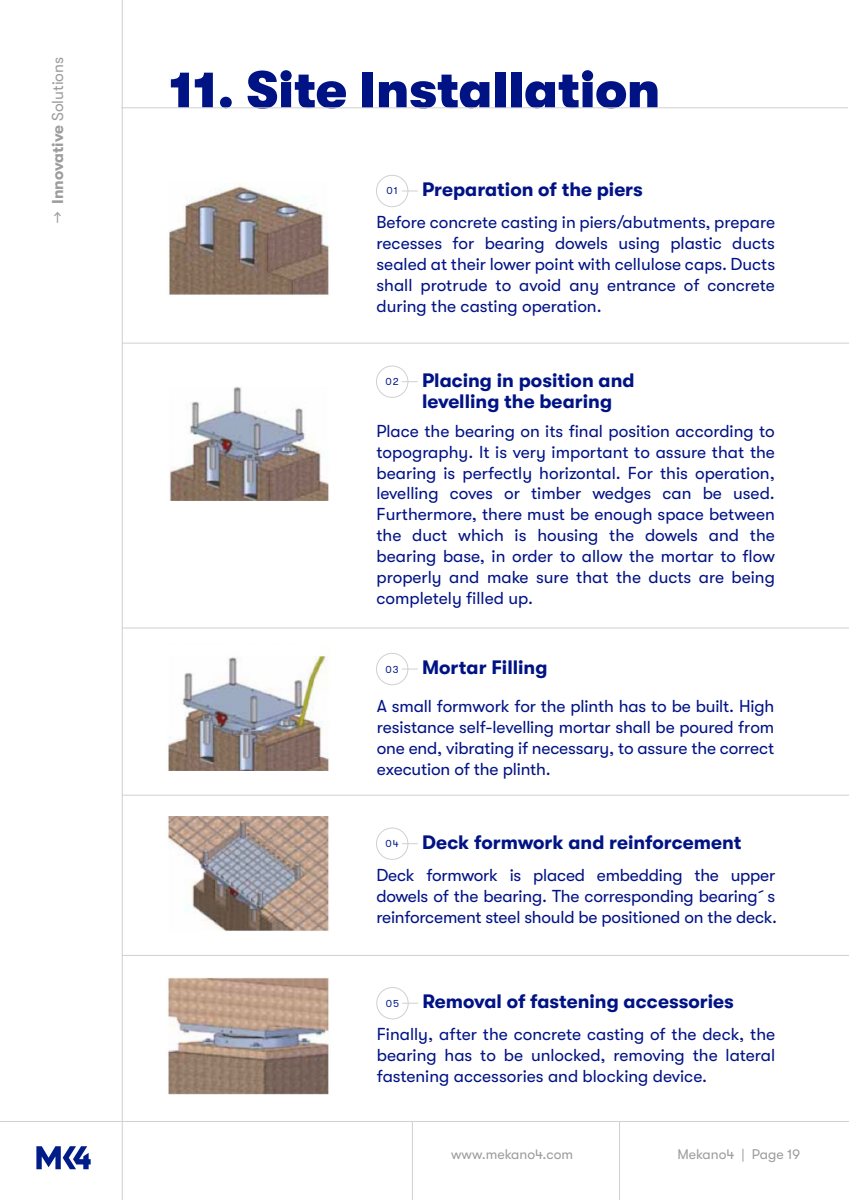
<style>
.page{position:relative;width:849px;height:1200px;background:#fff}
.page>*{position:absolute;margin:0;border:0;box-sizing:border-box;transform-origin:0 0}
.t1{font:900 51.4px "GT Walsheim Pro";color:#001385}
.t2{font:700 19.4px/20.9px "GT Walsheim Pro";color:#001385}
.t3{font:17.3px/21px "GT Walsheim Pro";letter-spacing:-.005em;color:#001385;text-align:justify}
.t4{font:15.8px "GT Walsheim Pro";color:#9d9d9d}
.t5{font:14px "GT Walsheim Pro";color:#9d9d9d}
.t6{font:10.4px "GT Walsheim Pro";letter-spacing:.1em;color:#001c88}
.s1{font-weight:700}
.s2{font-weight:400;font-size:10.4px;color:#001c88}
</style>
<div class="page">
<hr style="left:122px;top:0;width:1px;height:1200px;background:#d0d0d0">
<hr style="left:619px;top:1122px;width:1px;height:78px;background:#d0d0d0">
<hr style="left:412px;top:1122px;width:1px;height:78px;background:#d0d0d0">
<hr style="left:0;top:1121px;width:848px;height:1px;background:#d0d0d0">
<svg style="left:36px;top:1146px;width:55px;height:23px"></svg>
<hr style="left:122px;top:955px;width:726px;height:1px;background:#d0d0d0">
<hr style="left:122px;top:795px;width:726px;height:1px;background:#d0d0d0">
<hr style="left:122px;top:628px;width:726px;height:1px;background:#d0d0d0">
<hr style="left:122px;top:343px;width:726px;height:1px;background:#d0d0d0">
<img style="left:168px;top:182px;width:161px;height:113px">
<div style="left:376px;top:175px;width:32px;height:32px;border:1px solid #d0d0d0;border-radius:50%"></div>
<svg style="left:402px;top:191px;width:16px;height:1px"></svg>
<div style="left:376px;top:653px;width:32px;height:32px;border:1px solid #d0d0d0;border-radius:50%"></div>
<svg style="left:402px;top:669px;width:16px;height:1px"></svg>
<div style="left:376px;top:987px;width:32px;height:32px;border:1px solid #d0d0d0;border-radius:50%"></div>
<svg style="left:402px;top:1003px;width:16px;height:1px"></svg>
<div style="left:376px;top:828px;width:32px;height:32px;border:1px solid #d0d0d0;border-radius:50%"></div>
<div style="left:376px;top:366px;width:32px;height:32px;border:1px solid #d0d0d0;border-radius:50%"></div>
<img style="left:169px;top:386px;width:160px;height:115px">
<img style="left:168px;top:655px;width:161px;height:115px">
<img style="left:168px;top:816px;width:161px;height:116px">
<img style="left:168px;top:977px;width:161px;height:118px">
<hr style="left:121px;top:108px;width:727px;height:1px;background:#d0d0d0">
<p class="t4" style="left:49px;top:223px;width:168px;rotate:-90deg">→ <span class="s1">Innovative</span> Solutions</p>
<h1 class="t1" style="left:169px;top:61px;width:492px">11. Site Installation</h1>
<p class="t2" style="left:422px;top:179px;width:222px">Preparation of the piers</p>
<p class="t3" style="left:376px;top:212px;width:400px">Before concrete casting in piers/abutments, prepare recesses for bearing dowels using plastic ducts sealed at their lower point with cellulose caps. Ducts shall protrude to avoid any entrance of concrete during the casting operation.</p>
<p class="t6" style="left:386px;top:185px;width:13px">01</p>
<p class="t2" style="left:422px;top:369px;width:214px">Placing in position and levelling the bearing</p>
<p class="t3" style="left:376px;top:420px;width:400px">Place the bearing on its final position according to topography. It is very important to assure that the bearing is perfectly horizontal. For this operation, levelling coves or timber wedges can be used.<br>Furthermore, there must be enough space between the duct which is housing the dowels and the bearing base, in order to allow the mortar to flow properly and make sure that the ducts are being completely filled up.</p>
<p class="t6" style="left:385px;top:376px;width:15px">02</p>
<p class="t2" style="left:385px;top:657px;width:163px"><span class="s2">03</span> Mortar Filling</p>
<p class="t3" style="left:377px;top:696px;width:399px">A small formwork for the plinth has to be built. High resistance self-levelling mortar shall be poured from one end, vibrating if necessary, to assure the correct execution of the plinth.</p>
<p class="t2" style="left:422px;top:831px;width:321px">Deck formwork and reinforcement</p>
<p class="t3" style="left:376px;top:864px;width:402px">Deck formwork is placed embedding the upper dowels of the bearing. The corresponding bearing´s reinforcement steel should be positioned on the deck.</p>
<p class="t6" style="left:385px;top:838px;width:15px">04</p>
<p class="t2" style="left:422px;top:991px;width:313px">Removal of fastening accessories</p>
<p class="t3" style="left:377px;top:1024px;width:400px">Finally, after the concrete casting of the deck, the bearing has to be unlocked, removing the lateral fastening accessories and blocking device.</p>
<p class="t6" style="left:385px;top:997px;width:15px">05</p>
<p class="t5" style="left:451px;top:1147px;width:123px">www.mekano4.com</p>
<p class="t5" style="left:677px;top:1147px;width:125px">Mekano4 | Page 19</p>
</div>
